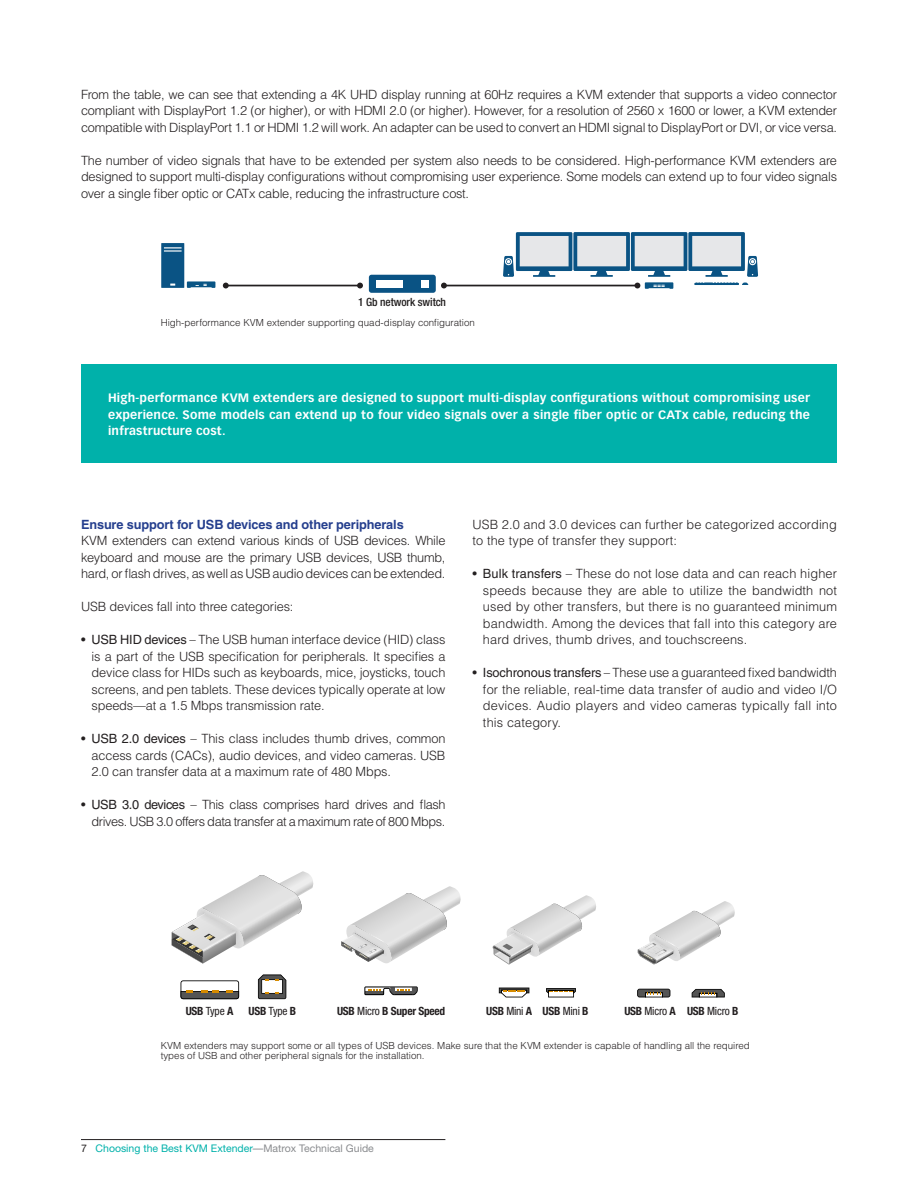
<style>
.page{position:relative;width:918px;height:1188px;background:#fff}
.page>*{position:absolute;margin:0;border:0;box-sizing:border-box;transform-origin:0 0}
.t1{font:300 12.75px/16.5px "Helvetica";letter-spacing:-.01em;color:#231f20;text-align:justify}
.t2{font:300 12.75px/16.5px "Helvetica";letter-spacing:-.03em;color:#231f20;text-align:right}
.t3{font:300 12.75px/16.5px "Helvetica";letter-spacing:.01em;color:#231f20}
.t4{font:700 12.75px "Helvetica";letter-spacing:-.01em;color:#253f8e}
.t5{font:700 12px/16.5px "Vectora LH";letter-spacing:.02em;color:#fff;text-align:justify}
.t6{font:700 condensed 11.4px "Helvetica Neue";letter-spacing:-.02em;color:#231f20}
.t7{font:condensed 11.4px "Helvetica Neue";letter-spacing:-.02em;color:#231f20}
.t8{font:500 condensed 11.4px "Helvetica Neue";letter-spacing:-.01em;color:#211e1e}
.t9{font:10.5px "Helvetica Neue";color:#00b1aa}
.t10{font:300 9.75px/10.5px "Helvetica";color:#231f20}
.s1{font-weight:400}
.s2{font-weight:700}
.s3{color:#231f20}
.s4{color:#8a8c8f}
</style>
<div class="page">
<hr style="left:81px;top:1139px;width:364px;height:1px;background:#231f20">
<hr style="left:444px;top:285px;width:194px;height:1px;background:#231f20">
<svg style="left:441px;top:283px;width:6px;height:5px"></svg>
<hr style="left:226px;top:285px;width:134px;height:1px;background:#231f20">
<svg style="left:357px;top:283px;width:6px;height:5px"></svg>
<svg style="left:223px;top:283px;width:6px;height:5px"></svg>
<svg style="left:161px;top:243px;width:54px;height:45px"></svg>
<svg style="left:503px;top:232px;width:255px;height:57px"></svg>
<div style="left:369px;top:275px;width:67px;height:18px;background:#0a5384;border-radius:3px"></div>
<svg style="left:377px;top:280px;width:25px;height:7px"></svg>
<svg style="left:422px;top:280px;width:7px;height:7px"></svg>
<svg style="left:181px;top:980px;width:58px;height:19px"></svg>
<svg style="left:258px;top:974px;width:28px;height:25px"></svg>
<svg style="left:499px;top:988px;width:30px;height:9px"></svg>
<svg style="left:546px;top:988px;width:30px;height:9px"></svg>
<svg style="left:637px;top:989px;width:33px;height:8px"></svg>
<svg style="left:692px;top:989px;width:33px;height:8px"></svg>
<svg style="left:172px;top:871px;width:142px;height:93px"></svg>
<svg style="left:341px;top:886px;width:120px;height:78px"></svg>
<svg style="left:493px;top:895px;width:103px;height:70px"></svg>
<svg style="left:638px;top:901px;width:97px;height:64px"></svg>
<svg style="left:364px;top:986px;width:54px;height:9px"></svg>
<div style="left:81px;top:364px;width:756px;height:100px;background:#00b1aa"></div>
<p class="t1" style="left:81px;top:86px;width:758px">From the table, we can see that extending a 4K UHD display running at 60Hz requires a KVM extender that supports a video connector compliant with DisplayPort 1.2 (or higher), or with HDMI 2.0 (or higher). However, for a resolution of 2560 x 1600 or lower, a KVM extender compatible with DisplayPort 1.1 or HDMI 1.2 will work. An adapter can be used to convert an HDMI signal to DisplayPort or DVI, or vice versa.</p>
<p class="t1" style="left:81px;top:152px;width:758px">The number of video signals that have to be extended per system also needs to be considered. High-performance KVM extenders are designed to support multi-display configurations without compromising user experience. Some models can extend up to four video signals over a single fiber optic or CATx cable, reducing the infrastructure cost.</p>
<p class="t8" style="left:358px;top:295px;width:89px">1 Gb network switch</p>
<p class="t10" style="left:161px;top:317px;width:316px">High-performance KVM extender supporting quad-display configuration</p>
<p class="t5" style="left:108px;top:390px;width:704px">High-performance KVM extenders are designed to support multi-display configurations without compromising user experience. Some models can extend up to four video signals over a single fiber optic or CATx cable, reducing the infrastructure cost.</p>
<p class="t4" style="left:81px;top:517px;width:324px">Ensure support for USB devices and other peripherals</p>
<p class="t1" style="left:81px;top:532px;width:366px">KVM extenders can extend various kinds of USB devices. While keyboard and mouse are the primary USB devices, USB thumb, hard, or flash drives, as well as USB audio devices can be extended.</p>
<p class="t1" style="left:81px;top:598px;width:214px">USB devices fall into three categories:</p>
<p class="t1" style="left:91px;top:631px;width:356px;text-indent:-10px"><span class="s1">• USB HID devices</span> – The USB human interface device (HID) class is a part of the USB specification for peripherals. It specifies a device class for HIDs such as keyboards, mice, joysticks, touch screens, and pen tablets. These devices typically operate at low speeds—at a 1.5 Mbps transmission rate.</p>
<p class="t1" style="left:91px;top:730px;width:355px;text-indent:-10px"><span class="s1">• USB 2.0 devices</span> – This class includes thumb drives, common access cards (CACs), audio devices, and video cameras. USB 2.0 can transfer data at a maximum rate of 480 Mbps.</p>
<p class="t2" style="left:81px;top:796px;width:366px"><span class="s1">• USB 3.0 devices</span> – This class comprises hard drives and flash drives. USB 3.0 offers data transfer at a maximum rate of 800 Mbps.</p>
<p class="t3" style="left:472px;top:516px;width:366px">USB 2.0 and 3.0 devices can further be categorized according to the type of transfer they support:</p>
<p class="t1" style="left:483px;top:565px;width:356px;text-indent:-10px"><span class="s1">• Bulk transfers</span> – These do not lose data and can reach higher speeds because they are able to utilize the bandwidth not used by other transfers, but there is no guaranteed minimum bandwidth. Among the devices that fall into this category are hard drives, thumb drives, and touchscreens.</p>
<p class="t1" style="left:483px;top:664px;width:355px;text-indent:-10px"><span class="s1">• Isochronous transfers</span> – These use a guaranteed fixed bandwidth for the reliable, real-time data transfer of audio and video I/O devices. Audio players and video cameras typically fall into this category.</p>
<p class="t6" style="left:186px;top:1004px;width:49px">USB <span class="s1">Type</span> A</p>
<p class="t6" style="left:248px;top:1004px;width:49px">USB <span class="s1">Type</span> B</p>
<p class="t6" style="left:337px;top:1004px;width:110px">USB <span class="s1">Micro</span> B Super Speed</p>
<p class="t6" style="left:486px;top:1004px;width:104px">USB <span class="s1">Mini</span> A USB <span class="s1">Mini</span> B</p>
<p class="t7" style="left:624px;top:1004px;width:116px"><span class="s2">USB</span> Micro <span class="s2">A USB</span> Micro <span class="s2">B</span></p>
<p class="t10" style="left:161px;top:1040px;width:591px">KVM extenders may support some or all types of USB devices. Make sure that the KVM extender is capable of handling all the required types of USB and other peripheral signals for the installation.</p>
<p class="t9" style="left:81px;top:1142px;width:294px"><span class="s3">7</span> Choosing the Best KVM Extender<span class="s4">—Matrox Technical Guide</span></p>
</div>
